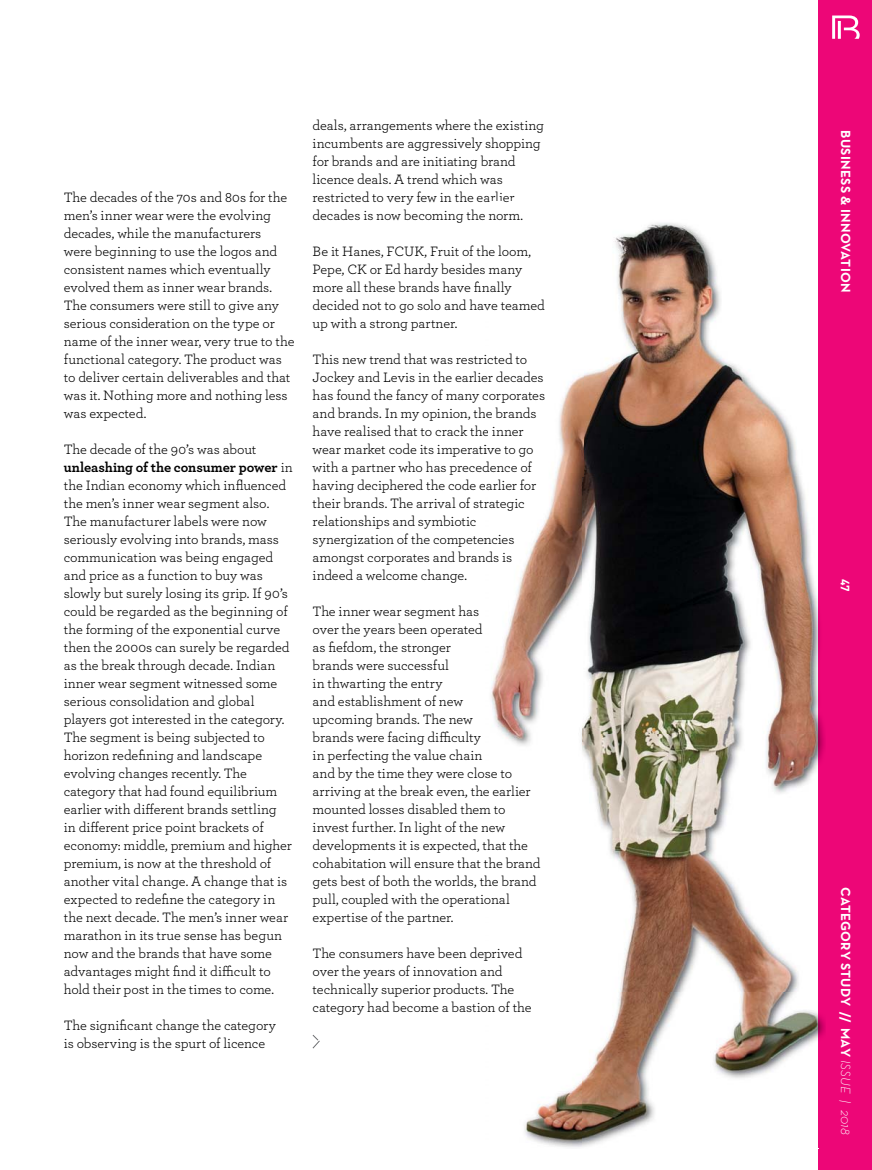
<style>
.page{position:relative;width:872px;height:1170px;background:#fff}
.page>*{position:absolute;margin:0;border:0;box-sizing:border-box;transform-origin:0 0}
.t1{font:14.25px/18px "Archer";letter-spacing:-.005em;color:#000}
.t2{font:700 13.5px "Neutra Text";letter-spacing:.015em;color:#fff}
.t3{font:700 12px "DIN";color:#fff}
.s1{font-weight:700}
.s2{font-weight:300;font-style:italic}
</style>
<div class="page">
<div style="left:819px;top:0;width:53px;height:1169px;background:#ed0677"></div>
<svg style="left:832px;top:16px;width:27px;height:23px"></svg>
<svg style="left:312px;top:1035px;width:8px;height:14px"></svg>
<img style="left:491px;top:246px;width:334px;height:901px">
<img style="left:615px;top:202px;width:204px;height:44px">
<img style="left:491px;top:263px;width:31px;height:14px">
<img style="left:491px;top:281px;width:20px;height:14px">
<img style="left:491px;top:299px;width:54px;height:14px">
<img style="left:491px;top:371px;width:52px;height:14px">
<img style="left:491px;top:389px;width:54px;height:14px">
<img style="left:491px;top:407px;width:45px;height:14px">
<img style="left:491px;top:443px;width:43px;height:14px">
<img style="left:491px;top:461px;width:41px;height:14px">
<img style="left:491px;top:479px;width:45px;height:14px">
<img style="left:491px;top:497px;width:34px;height:14px">
<img style="left:491px;top:533px;width:23px;height:14px">
<img style="left:491px;top:551px;width:21px;height:14px">
<img style="left:491px;top:767px;width:21px;height:14px">
<img style="left:491px;top:785px;width:39px;height:14px">
<img style="left:491px;top:821px;width:14px;height:14px">
<img style="left:491px;top:839px;width:37px;height:14px">
<img style="left:491px;top:875px;width:45px;height:14px">
<img style="left:491px;top:893px;width:19px;height:14px">
<img style="left:491px;top:947px;width:31px;height:14px">
<img style="left:491px;top:965px;width:11px;height:14px">
<img style="left:491px;top:983px;width:23px;height:14px">
<img style="left:491px;top:1001px;width:41px;height:14px">
<img style="left:491px;top:246px;width:40px;height:12px">
<img style="left:491px;top:353px;width:36px;height:11px">
<img style="left:491px;top:425px;width:32px;height:11px">
<img style="left:491px;top:803px;width:14px;height:11px">
<img style="left:491px;top:857px;width:49px;height:11px">
<p class="t1" style="left:64px;top:189px;width:232px">The decades of the 70s and 80s for the men’s inner wear were the evolving decades, while the manufacturers<br>were beginning to use the logos and consistent names which eventually evolved them as inner wear brands.<br>The consumers were still to give any serious consideration on the type or name of the inner wear, very true to the functional category. The product was to deliver certain deliverables and that was it. Nothing more and nothing less was expected.</p>
<p class="t1" style="left:64px;top:441px;width:230px">The decade of the 90’s was about <span class="s1">unleashing of the consumer power</span> in the Indian economy which influenced the men’s inner wear segment also.<br>The manufacturer labels were now seriously evolving into brands, mass communication was being engaged and price as a function to buy was slowly but surely losing its grip. If 90’s could be regarded as the beginning of the forming of the exponential curve then the 2000s can surely be regarded as the break through decade. Indian inner wear segment witnessed some serious consolidation and global players got interested in the category.<br>The segment is being subjected to horizon redefining and landscape evolving changes recently. The category that had found equilibrium earlier with different brands settling<br>in different price point brackets of economy: middle, premium and higher premium, is now at the threshold of another vital change. A change that is expected to redefine the category in the next decade. The men’s inner wear marathon in its true sense has begun now and the brands that have some advantages might find it difficult to hold their post in the times to come.</p>
<p class="t1" style="left:64px;top:1018px;width:214px">The significant change the category is observing is the spurt of licence</p>
<p class="t1" style="left:313px;top:117px;width:233px">deals, arrangements where the existing incumbents are aggressively shopping for brands and are initiating brand licence deals. A trend which was restricted to very few in the e rli r decades is now becoming the norm.</p>
<p class="t1" style="left:313px;top:243px;width:234px">Be it Hanes, FCUK, Fruit of the loom,<br>Pepe, CK or Ed hardy besides many more all these brands have finally decided not to go solo and have teamed up with a strong partner.</p>
<p class="t1" style="left:313px;top:351px;width:234px">This new trend that was restricted to Jockey and Levis in the earlier decades has found the fancy of many corporates and brands. In my opinion, the brands have realised that to crack the inner wear market code its imperative to go with a partner who has precedence of having deciphered the code earlier for their brands. The arrival of strategic relationships and symbiotic synergization of the competencies amongst corporates and brands is indeed a welcome change.</p>
<p class="t1" style="left:313px;top:604px;width:229px">The inner wear segment has<br>over the years been operated<br>as fiefdom, the stronger<br>brands were successful<br>in thwarting the entry<br>and establishment of new<br>upcoming brands. The new<br>brands were facing difficulty<br>in perfecting the value chain<br>and by the time they were close to arriving at the break even, the earlier mounted losses disabled them to invest further. In light of the new developments it is expected, that the cohabitation will ensure that the brand gets best of both the worlds, the brand pull, coupled with the operational expertise of the partner.</p>
<p class="t1" style="left:313px;top:946px;width:221px">The consumers have been deprived over the years of innovation and technically superior products. The category had become a bastion of the</p>
<p class="t1" style="left:483px;top:189px;width:28px">a e</p>
<p class="t2" style="left:850px;top:130px;width:163px;rotate:90deg">BUSINESS &amp; INNOVATION</p>
<p class="t3" style="left:849px;top:578px;width:14px;rotate:90deg">47</p>
<p class="t2" style="left:850px;top:887px;width:249px;rotate:90deg">CATEGORY STUDY // MAY <span class="s2">ISSUE | 2018</span></p>
</div>
